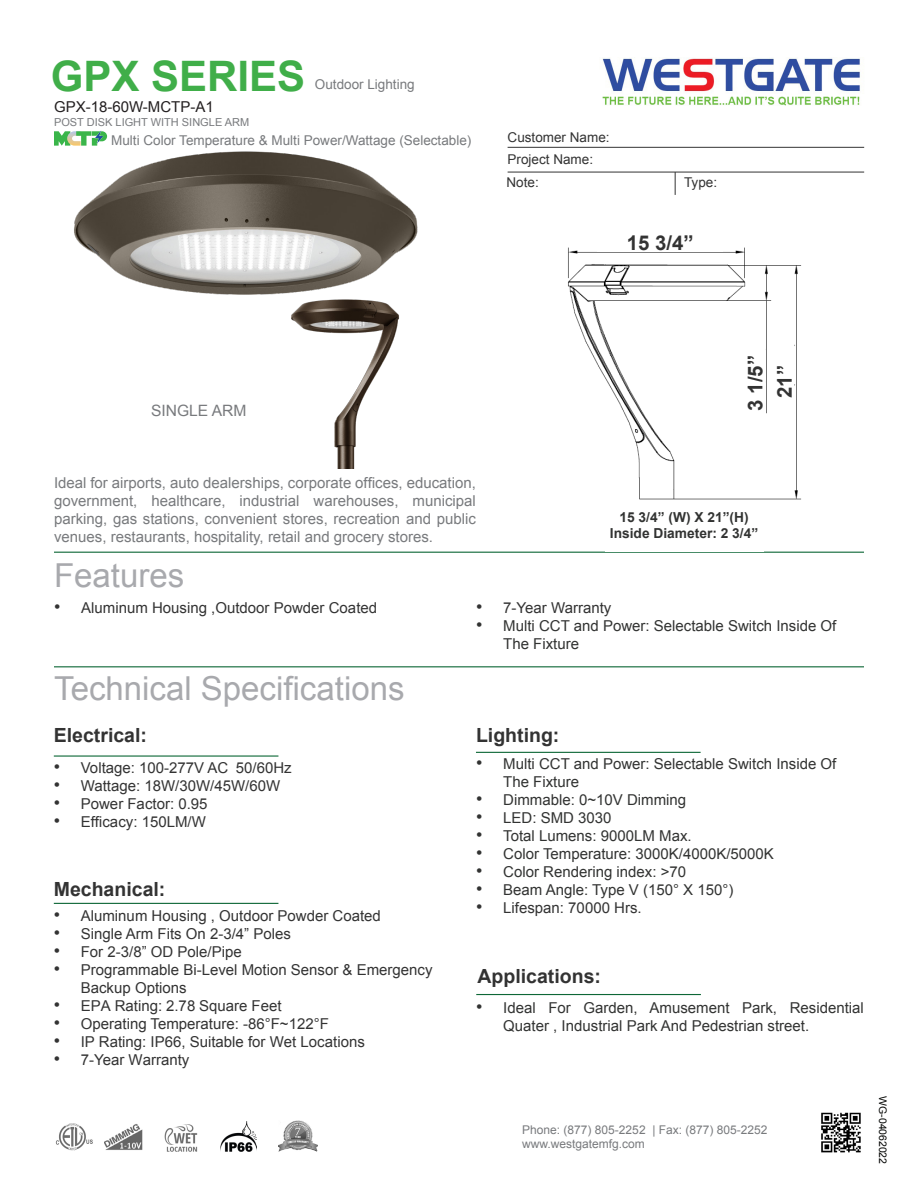
<style>
.page{position:relative;width:918px;height:1188px;background:#fff}
.page>*{position:absolute;margin:0;border:0;box-sizing:border-box;transform-origin:0 0}
.t1{font:700 42px "Arial";color:#40ae49}
.t2{font:33px "Arial";color:#a8a9ad}
.t3{font:700 20.4px "Arial";color:#333}
.t4{font:700 19.5px "Arial";color:#333}
.t5{font:15.6px "Arial";color:#787a7d}
.t6{font:15px/18px "Arial";color:#333}
.t7{font:15px/18px "Arial";color:#323332}
.t8{font:15px/18px "Arial";color:#787a7d;text-align:justify}
.t9{font:15px "Arial";color:#231f20}
.CONTENT_TEXT10{font:700 13.8px "Arial";color:#323332}
.t10{font:13.5px "Arial";color:#787a7d}
.t11{font:13.5px "Arial";color:#333}
.t12{font:12px "Arial";color:#787a7d}
.t13{font:10.95px "Arial";color:#787a7d}
.t14{font:10.5px "Arial";letter-spacing:-.005em;color:#040503}
.s1{font-size:18px}
</style>
<div class="page">
<hr style="left:54px;top:552px;width:810px;height:1px;background:#0d6736">
<hr style="left:508px;top:147px;width:356px;height:1px;background:#333">
<svg style="left:675px;top:173px;width:1px;height:22px"></svg>
<hr style="left:508px;top:172px;width:356px;height:1px;background:#333">
<hr style="left:54px;top:666px;width:810px;height:1px;background:#0d6736">
<hr style="left:54px;top:755px;width:224px;height:2px;background:#0d6736">
<hr style="left:476px;top:752px;width:225px;height:1px;background:#0d6736">
<img style="left:602px;top:58px;width:258px;height:48px">
<hr style="left:476px;top:994px;width:225px;height:1px;background:#0d6736">
<img style="left:821px;top:1112px;width:40px;height:41px">
<hr style="left:54px;top:903px;width:224px;height:1px;background:#0d6736">
<img style="left:308px;top:330px;width:89px;height:139px">
<img style="left:568px;top:247px;width:234px;height:253px">
<div style="left:777px;top:319px;width:17px;height:125px;background:#fff"></div>
<div style="left:748px;top:320px;width:17px;height:125px;background:#fff"></div>
<div style="left:598px;top:236px;width:125px;height:16px;background:#fff"></div>
<img style="left:74px;top:151px;width:344px;height:179px">
<svg style="left:54px;top:131px;width:53px;height:15px"></svg>
<img style="left:93px;top:130px;width:12px;height:14px">
<img style="left:221px;top:1122px;width:35px;height:30px">
<img style="left:279px;top:1120px;width:39px;height:32px">
<img style="left:164px;top:1124px;width:34px;height:28px">
<img style="left:104px;top:1124px;width:38px;height:26px">
<img style="left:55px;top:1124px;width:38px;height:27px">
<p class="t1" style="left:51px;top:48px;width:256px">GPX SERIES</p>
<p class="t9" style="left:54px;top:97px;width:161px">GPX-18-60W-MCTP-A1</p>
<p class="t13" style="left:54px;top:115px;width:197px">POST DISK LIGHT WITH SINGLE ARM</p>
<p class="t10" style="left:315px;top:75px;width:101px">Outdoor Lighting</p>
<p class="t10" style="left:111px;top:132px;width:362px">Multi Color Temperature &amp; Multi Power/Wattage (Selectable)</p>
<p class="t11" style="left:508px;top:128px;width:104px">Customer Name:</p>
<p class="t11" style="left:508px;top:150px;width:87px">Project Name:</p>
<p class="t11" style="left:507px;top:173px;width:34px">Note:</p>
<p class="t11" style="left:684px;top:173px;width:35px">Type:</p>
<p class="t3" style="left:627px;top:230px;width:68px">15 3/4”</p>
<p class="t5" style="left:151px;top:401px;width:97px">SINGLE ARM</p>
<p class="t3" style="left:742px;top:411px;width:57px;rotate:-90deg">3 1/5”</p>
<p class="t3" style="left:771px;top:398px;width:34px;rotate:-90deg">21”</p>
<p class="t8" style="left:54px;top:474px;width:423px">Ideal for airports, auto dealerships, corporate offices, education, government, healthcare, industrial warehouses, municipal parking, gas stations, convenient stores, recreation and public venues, restaurants, hospitality, retail and grocery stores.</p>
<p class="t2" style="left:54px;top:554px;width:132px">Features</p>
<p class="CONTENT_TEXT10" style="left:619px;top:508px;width:131px">15 3/4” (W) X 21”(H)</p>
<p class="CONTENT_TEXT10" style="left:610px;top:524px;width:150px">Inside Diameter: 2 3/4”</p>
<p class="t6" style="left:54px;top:599px;width:324px"><span class="s1">•</span> Aluminum Housing ,Outdoor Powder Coated</p>
<p class="t2" style="left:54px;top:666px;width:352px">Technical Specifications</p>
<p class="t6" style="left:476px;top:599px;width:137px"><span class="s1">•</span> 7-Year Warranty</p>
<p class="t7" style="left:503px;top:617px;width:335px;text-indent:-27px"><span class="s1">•</span> Multi CCT and Power: Selectable Switch Inside Of<br>The Fixture</p>
<p class="t4" style="left:54px;top:723px;width:95px">Electrical:</p>
<p class="t4" style="left:476px;top:722px;width:85px">Lighting:</p>
<p class="t6" style="left:54px;top:759px;width:239px"><span class="s1">•</span> Voltage: 100-277V AC 50/60Hz</p>
<p class="t6" style="left:54px;top:777px;width:228px"><span class="s1">•</span> Wattage: 18W/30W/45W/60W</p>
<p class="t6" style="left:54px;top:795px;width:155px"><span class="s1">•</span> Power Factor: 0.95</p>
<p class="t6" style="left:54px;top:813px;width:154px"><span class="s1">•</span> Efficacy: 150LM/W</p>
<p class="t4" style="left:54px;top:876px;width:113px">Mechanical:</p>
<p class="t6" style="left:54px;top:907px;width:329px"><span class="s1">•</span> Aluminum Housing , Outdoor Powder Coated</p>
<p class="t6" style="left:54px;top:925px;width:239px"><span class="s1">•</span> Single Arm Fits On 2-3/4” Poles</p>
<p class="t6" style="left:54px;top:943px;width:189px"><span class="s1">•</span> For 2-3/8” OD Pole/Pipe</p>
<p class="t6" style="left:81px;top:961px;width:353px;text-indent:-27px"><span class="s1">•</span> Programmable Bi-Level Motion Sensor &amp; Emergency<br>Backup Options</p>
<p class="t6" style="left:54px;top:997px;width:229px"><span class="s1">•</span> EPA Rating: 2.78 Square Feet</p>
<p class="t6" style="left:54px;top:1015px;width:277px"><span class="s1">•</span> Operating Temperature: -86°F~122°F</p>
<p class="t6" style="left:54px;top:1033px;width:313px"><span class="s1">•</span> IP Rating: IP66, Suitable for Wet Locations</p>
<p class="t6" style="left:54px;top:1051px;width:137px"><span class="s1">•</span> 7-Year Warranty</p>
<p class="t7" style="left:503px;top:755px;width:335px;text-indent:-27px"><span class="s1">•</span> Multi CCT and Power: Selectable Switch Inside Of<br>The Fixture</p>
<p class="t7" style="left:476px;top:791px;width:211px"><span class="s1">•</span> Dimmable: 0~10V Dimming</p>
<p class="t7" style="left:476px;top:809px;width:137px"><span class="s1">•</span> LED: SMD 3030</p>
<p class="t7" style="left:476px;top:827px;width:217px"><span class="s1">•</span> Total Lumens: 9000LM Max.</p>
<p class="t7" style="left:476px;top:845px;width:299px"><span class="s1">•</span> Color Temperature: 3000K/4000K/5000K</p>
<p class="t7" style="left:476px;top:863px;width:211px"><span class="s1">•</span> Color Rendering index: &gt;70</p>
<p class="t7" style="left:476px;top:881px;width:259px"><span class="s1">•</span> Beam Angle: Type V (150° X 150°)</p>
<p class="t6" style="left:476px;top:899px;width:167px"><span class="s1">•</span> Lifespan: 70000 Hrs.</p>
<p class="t4" style="left:478px;top:964px;width:125px">Applications:</p>
<p class="t7" style="left:503px;top:998px;width:362px;text-indent:-27px"><span class="s1">•</span> Ideal For Garden, Amusement Park, Residential<br>Quater , Industrial Park And Pedestrian street.</p>
<p class="t12" style="left:522px;top:1122px;width:247px">Phone: (877) 805-2252 | Fax: (877) 805-2252</p>
<p class="t12" style="left:522px;top:1136px;width:124px">www.westgatemfg.com</p>
<p class="t14" style="left:890px;top:1096px;width:69px;rotate:90deg">WG-04062022</p>
</div>
